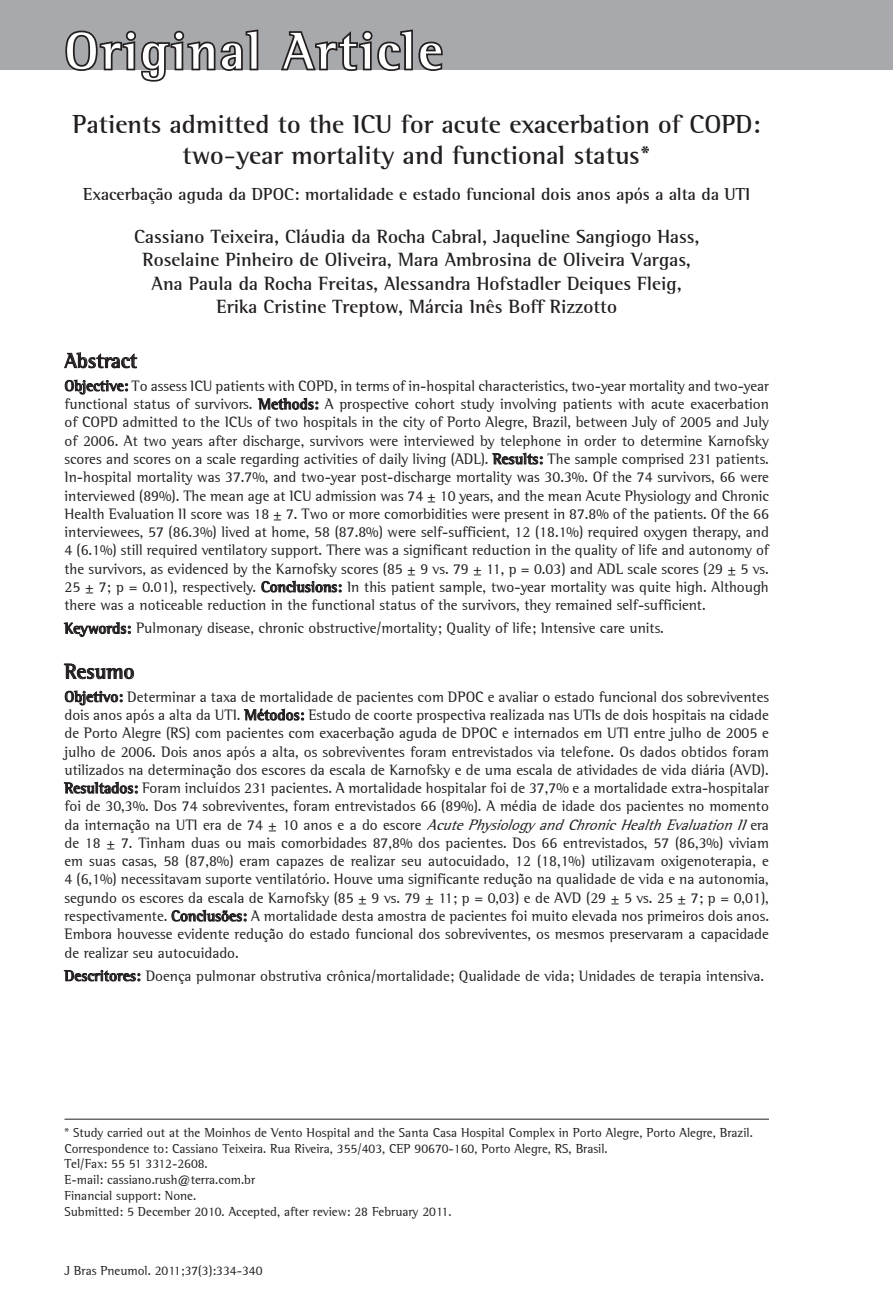
<style>
.page{position:relative;width:893px;height:1315px;background:#fff}
.page>*{position:absolute;margin:0;border:0;box-sizing:border-box;transform-origin:0 0}
.capítulo{font:700 52.5px "Libre Semi Serif S Si";letter-spacing:.05em;color:#fff}
.Título___1o_idioma{font:700 26.25px/31.5px "Libre Semi Serif S Si";color:#231f20;text-align:center}
.Resumo___título{font:700 21px "Libre Semi Serif S Si";color:#231f20}
.Autores{font:700 19.25px/23.1px "Libre Semi Serif S Si";color:#231f20;text-align:center}
.Título___2o_idioma{font:700 17.5px "Libre Semi Serif S Si";color:#231f20}
.Resumo{font:15.22px/18.2px "Libre Semi Serif S Si";color:#231f20;text-align:justify}
.Palavras-chave{font:15.22px "Libre Semi Serif S Si";color:#231f20}
.Endereço{font:13.12px "Libre Semi Serif S Si";color:#231f20}
.rodapé{font:13.12px "Libre Semi Serif S Si";color:#231f20}
.s1{font-weight:700}
.s2{font-style:italic}
</style>
<div class="page">
<div style="left:0;top:0;width:893px;height:70px;background:#a8a9ad"></div>
<svg style="left:65px;top:353px;width:72px;height:15px"></svg>
<svg style="left:65px;top:380px;width:63px;height:14px"></svg>
<svg style="left:258px;top:398px;width:60px;height:11px"></svg>
<svg style="left:493px;top:453px;width:49px;height:11px"></svg>
<svg style="left:262px;top:581px;width:79px;height:11px"></svg>
<svg style="left:64px;top:622px;width:67px;height:15px"></svg>
<svg style="left:64px;top:664px;width:70px;height:15px"></svg>
<svg style="left:65px;top:691px;width:57px;height:14px"></svg>
<svg style="left:244px;top:708px;width:60px;height:12px"></svg>
<svg style="left:64px;top:782px;width:74px;height:11px"></svg>
<svg style="left:172px;top:910px;width:74px;height:11px"></svg>
<svg style="left:64px;top:970px;width:76px;height:11px"></svg>
<hr style="left:64px;top:1118px;width:705px;height:1px;background:#231f20">
<svg style="left:65px;top:29px;width:194px;height:53px"></svg>
<svg style="left:281px;top:29px;width:162px;height:42px"></svg>
<p class="capítulo" style="left:64px;top:19px;width:380px">Original Article</p>
<p class="Título___1o_idioma" style="left:73px;top:108px;width:690px">Patients admitted to the ICU for acute exacerbation of COPD: two-year mortality and functional status*</p>
<p class="Título___2o_idioma" style="left:83px;top:184px;width:668px">Exacerbação aguda da DPOC: mortalidade e estado funcional dois anos após a alta da UTI</p>
<p class="Autores" style="left:134px;top:225px;width:567px">Cassiano Teixeira, Cláudia da Rocha Cabral, Jaqueline Sangiogo Hass, Roselaine Pinheiro de Oliveira, Mara Ambrosina de Oliveira Vargas, Ana Paula da Rocha Freitas, Alessandra Hofstadler Deiques Fleig, Erika Cristine Treptow, Márcia Inês Boff Rizzotto</p>
<p class="Resumo___título" style="left:64px;top:348px;width:74px">Abstract</p>
<p class="Resumo" style="left:64px;top:376px;width:706px"><span class="s1">Objective:</span> To assess ICU patients with COPD, in terms of in-hospital characteristics, two-year mortality and two-year functional status of survivors. <span class="s1">Methods:</span> A prospective cohort study involving patients with acute exacerbation of COPD admitted to the ICUs of two hospitals in the city of Porto Alegre, Brazil, between July of 2005 and July of 2006. At two years after discharge, survivors were interviewed by telephone in order to determine Karnofsky scores and scores on a scale regarding activities of daily living (ADL). <span class="s1">Results:</span> The sample comprised 231 patients.<br>In-hospital mortality was 37.7%, and two-year post-discharge mortality was 30.3%. Of the 74 survivors, 66 were interviewed (89%). The mean age at ICU admission was 74 ± 10 years, and the mean Acute Physiology and Chronic Health Evaluation II score was 18 ± 7. Two or more comorbidities were present in 87.8% of the patients. Of the 66 interviewees, 57 (86.3%) lived at home, 58 (87.8%) were self-sufficient, 12 (18.1%) required oxygen therapy, and 4 (6.1%) still required ventilatory support. There was a significant reduction in the quality of life and autonomy of the survivors, as evidenced by the Karnofsky scores (85 ± 9 vs. 79 ± 11, p = 0.03) and ADL scale scores (29 ± 5 vs.<br>25 ± 7; p = 0.01), respectively. <span class="s1">Conclusions:</span> In this patient sample, two-year mortality was quite high. Although there was a noticeable reduction in the functional status of the survivors, they remained self-sufficient.</p>
<p class="Palavras-chave" style="left:64px;top:619px;width:601px"><span class="s1">Keywords:</span> Pulmonary disease, chronic obstructive/mortality; Quality of life; Intensive care units.</p>
<p class="Resumo___título" style="left:64px;top:658px;width:72px">Resumo</p>
<p class="Resumo" style="left:64px;top:687px;width:706px"><span class="s1">Objetivo:</span> Determinar a taxa de mortalidade de pacientes com DPOC e avaliar o estado funcional dos sobreviventes dois anos após a alta da UTI. <span class="s1">Métodos:</span> Estudo de coorte prospectiva realizada nas UTIs de dois hospitais na cidade de Porto Alegre (RS) com pacientes com exacerbação aguda de DPOC e internados em UTI entre julho de 2005 e julho de 2006. Dois anos após a alta, os sobreviventes foram entrevistados via telefone. Os dados obtidos foram utilizados na determinação dos escores da escala de Karnofsky e de uma escala de atividades de vida diária (AVD).<br><span class="s1">Resultados:</span> Foram incluídos 231 pacientes. A mortalidade hospitalar foi de 37,7% e a mortalidade extra-hospitalar foi de 30,3%. Dos 74 sobreviventes, foram entrevistados 66 (89%). A média de idade dos pacientes no momento d a i n t e r n a ç ã o n a U T I e r a d e 7 4 ± 1 0 a n o s e a d o e s c o r e <span class="s2">AcutePhysiology andChronicHealthEvaluationII</span>e r a de 18 ± 7. Tinham duas ou mais comorbidades 87,8% dos pacientes. Dos 66 entrevistados, 57 (86,3%) viviam em suas casas, 58 (87,8%) eram capazes de realizar seu autocuidado, 12 (18,1%) utilizavam oxigenoterapia, e 4 (6,1%) necessitavam suporte ventilatório. Houve uma significante redução na qualidade de vida e na autonomia, segundo os escores da escala de Karnofsky (85 ± 9 vs. 79 ± 11; p = 0,03) e de AVD (29 ± 5 vs. 25 ± 7; p = 0,01), respectivamente. <span class="s1">Conclusões:</span> A mortalidade desta amostra de pacientes foi muito elevada nos primeiros dois anos.<br>Embora houvesse evidente redução do estado funcional dos sobreviventes, os mesmos preservaram a capacidade de realizar seu autocuidado.</p>
<p class="Palavras-chave" style="left:64px;top:966px;width:701px"><span class="s1">Descritores:</span> Doença pulmonar obstrutiva crônica/mortalidade; Qualidade de vida; Unidades de terapia intensiva.</p>
<p class="Endereço" style="left:64px;top:1124px;width:690px">* Study carried out at the Moinhos de Vento Hospital and the Santa Casa Hospital Complex in Porto Alegre, Porto Alegre, Brazil.</p>
<p class="Endereço" style="left:64px;top:1140px;width:545px">Correspondence to: Cassiano Teixeira. Rua Riveira, 355/403, CEP 90670-160, Porto Alegre, RS, Brasil.</p>
<p class="Endereço" style="left:64px;top:1156px;width:145px">Tel/Fax: 55 51 3312-2608.</p>
<p class="Endereço" style="left:64px;top:1172px;width:192px">E-mail: cassiano.rush@terra.com.br</p>
<p class="Endereço" style="left:64px;top:1187px;width:133px">Financial support: None.</p>
<p class="Endereço" style="left:64px;top:1203px;width:389px">Submitted: 5 December 2010. Accepted, after review: 28 February 2011.</p>
<p class="rodapé" style="left:64px;top:1263px;width:200px">J Bras Pneumol. 2011;37(3):334-340</p>
</div>
